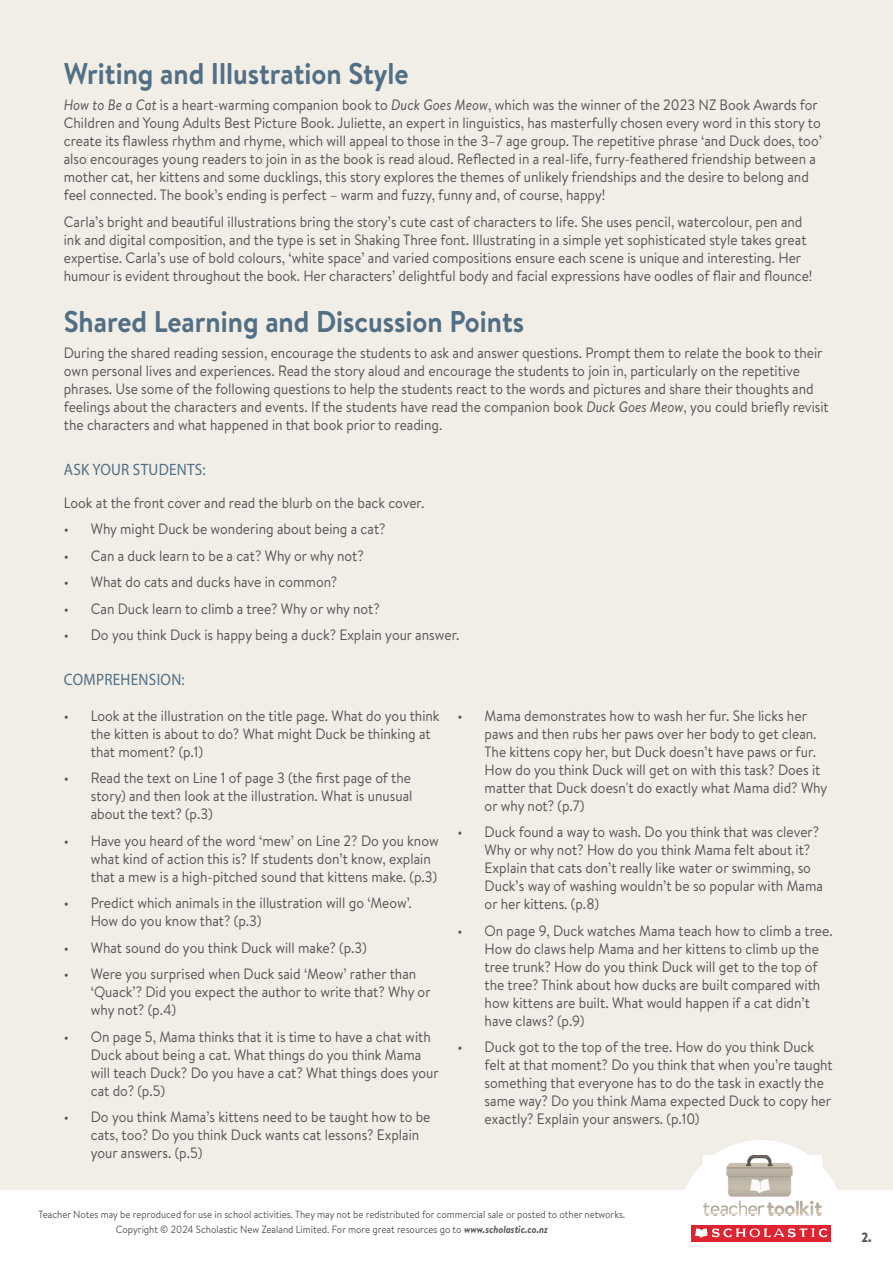
<style>
.page{position:relative;width:893px;height:1263px;background:#f1ede7}
.page>*{position:absolute;margin:0;border:0;box-sizing:border-box;transform-origin:0 0}
.t1{font:700 30px "Brandon Text";color:#526f83;scale:.92 1}
.t2{font:16.5px "Myriad Pro";letter-spacing:.02em;color:#526f83;scale:.92 1}
.t3{font:15px/18px "Brandon Text";color:#545557;scale:.92 1}
.t4{font:900 13.5px "Brandon Text";color:#545557;scale:.92 1}
.t5{font:10.5px/15px "Brandon Text";color:#545557;text-align:center;scale:.92 1}
.s1{font-style:italic}
.s2{font-weight:700;font-style:italic}
</style>
<div class="page">
<svg style="left:677px;top:1140px;width:168px;height:51px"></svg>
<div style="left:0;top:1191px;width:893px;height:72px;background:#fff"></div>
<img style="left:691px;top:1225px;width:139px;height:17px">
<img style="left:704px;top:1155px;width:118px;height:61px">
<h1 class="t1" style="left:64px;top:52px;width:376px">Writing and Illustration Style</h1>
<p class="t3" style="left:64px;top:96px;width:826px"><span class="s1">How to Be a Cat</span> is a heart-warming companion book to <span class="s1">Duck Goes Meow</span>, which was the winner of the 2023 NZ Book Awards for Children and Young Adults Best Picture Book. Juliette, an expert in linguistics, has masterfully chosen every word in this story to create its flawless rhythm and rhyme, which will appeal to those in the 3–7 age group. The repetitive phrase ‘and Duck does, too’ also encourages young readers to join in as the book is read aloud. Reflected in a real-life, furry-feathered friendship between a mother cat, her kittens and some ducklings, this story explores the themes of unlikely friendships and the desire to belong and feel connected. The book’s ending is perfect – warm and fuzzy, funny and, of course, happy!</p>
<p class="t3" style="left:64px;top:212px;width:815px">Carla’s bright and beautiful illustrations bring the story’s cute cast of characters to life. She uses pencil, watercolour, pen and ink and digital composition, and the type is set in Shaking Three font. Illustrating in a simple yet sophisticated style takes great expertise. Carla’s use of bold colours, ‘white space’ and varied compositions ensure each scene is unique and interesting. Her humour is evident throughout the book. Her characters’ delightful body and facial expressions have oodles of flair and flounce!</p>
<h1 class="t1" style="left:64px;top:300px;width:502px">Shared Learning and Discussion Points</h1>
<p class="t3" style="left:64px;top:344px;width:833px">During the shared reading session, encourage the students to ask and answer questions. Prompt them to relate the book to their own personal lives and experiences. Read the story aloud and encourage the students to join in, particularly on the repetitive phrases. Use some of the following questions to help the students react to the words and pictures and share their thoughts and feelings about the characters and events. If the students have read the companion book <span class="s1">Duck Goes Meow</span>, you could briefly revisit the characters and what happened in that book prior to reading.</p>
<p class="t2" style="left:64px;top:459px;width:156px">ASK YOUR STUDENTS:</p>
<p class="t3" style="left:64px;top:493px;width:394px">Look at the front cover and read the blurb on the back cover.</p>
<p class="t3" style="left:64px;top:520px;width:351px">• Why might Duck be wondering about being a cat?</p>
<p class="t3" style="left:64px;top:546px;width:328px">• Can a duck learn to be a cat? Why or why not?</p>
<p class="t3" style="left:64px;top:573px;width:299px">• What do cats and ducks have in common?</p>
<p class="t3" style="left:64px;top:599px;width:345px">• Can Duck learn to climb a tree? Why or why not?</p>
<p class="t3" style="left:64px;top:626px;width:432px">• Do you think Duck is happy being a duck? Explain your answer.</p>
<p class="t2" style="left:64px;top:669px;width:133px">COMPREHENSION:</p>
<p class="t3" style="left:91px;top:706px;width:381px;text-indent:-27px">• Look at the illustration on the title page. What do you think the kitten is about to do? What might Duck be thinking at that moment? (p.1)</p>
<p class="t3" style="left:91px;top:768px;width:351px;text-align:justify;text-indent:-27px">• Read the text on Line 1 of page 3 (the first page of the story) and then look at the illustration. What is unusual about the text? (p.3)</p>
<p class="t3" style="left:91px;top:831px;width:380px;text-indent:-27px">• Have you heard of the word ‘mew’ on Line 2? Do you know what kind of action this is? If students don’t know, explain that a mew is a high-pitched sound that kittens make. (p.3)</p>
<p class="t3" style="left:91px;top:893px;width:350px;text-indent:-27px">• Predict which animals in the illustration will go ‘Meow’.<br>How do you know that? (p.3)</p>
<p class="t3" style="left:64px;top:938px;width:331px">• What sound do you think Duck will make? (p.3)</p>
<p class="t3" style="left:91px;top:964px;width:371px;text-indent:-27px">• Were you surprised when Duck said ‘Meow’ rather than ‘Quack’? Did you expect the author to write that? Why or why not? (p.4)</p>
<p class="t3" style="left:91px;top:1027px;width:380px;text-indent:-27px">• On page 5, Mama thinks that it is time to have a chat with Duck about being a cat. What things do you think Mama will teach Duck? Do you have a cat? What things does your cat do? (p.5)</p>
<p class="t3" style="left:91px;top:1107px;width:371px;text-indent:-27px">• Do you think Mama’s kittens need to be taught how to be cats, too? Do you think Duck wants cat lessons? Explain your answers. (p.5)</p>
<p class="t3" style="left:485px;top:706px;width:374px;text-indent:-27px">• Mama demonstrates how to wash her fur. She licks her paws and then rubs her paws over her body to get clean.<br>The kittens copy her, but Duck doesn’t have paws or fur.<br>How do you think Duck will get on with this task? Does it matter that Duck doesn't do exactly what Mama did? Why or why not? (p.7)</p>
<p class="t3" style="left:485px;top:822px;width:369px;text-indent:-27px">• Duck found a way to wash. Do you think that was clever?<br>Why or why not? How do you think Mama felt about it?<br>Explain that cats don’t really like water or swimming, so Duck’s way of washing wouldn’t be so popular with Mama or her kittens. (p.8)</p>
<p class="t3" style="left:485px;top:921px;width:380px;text-indent:-27px">• On page 9, Duck watches Mama teach how to climb a tree.<br>How do claws help Mama and her kittens to climb up the tree trunk? How do you think Duck will get to the top of the tree? Think about how ducks are built compared with how kittens are built. What would happen if a cat didn’t have claws? (p.9)</p>
<p class="t3" style="left:485px;top:1037px;width:380px;text-indent:-27px">• Duck got to the top of the tree. How do you think Duck felt at that moment? Do you think that when you’re taught something that everyone has to do the task in exactly the same way? Do you think Mama expected Duck to copy her exactly? Explain your answers. (p.10)</p>
<p class="t5" style="left:39px;top:1207px;width:639px">Teacher Notes may be reproduced for use in school activities. They may not be redistributed for commercial sale or posted to other networks.<br>Copyright © 2024 Scholastic New Zealand Limited. For more great resources go to <span class="s2">www.scholastic.co.nz</span></p>
<p class="t4" style="left:861px;top:1227px;width:13px">2.</p>
</div>
